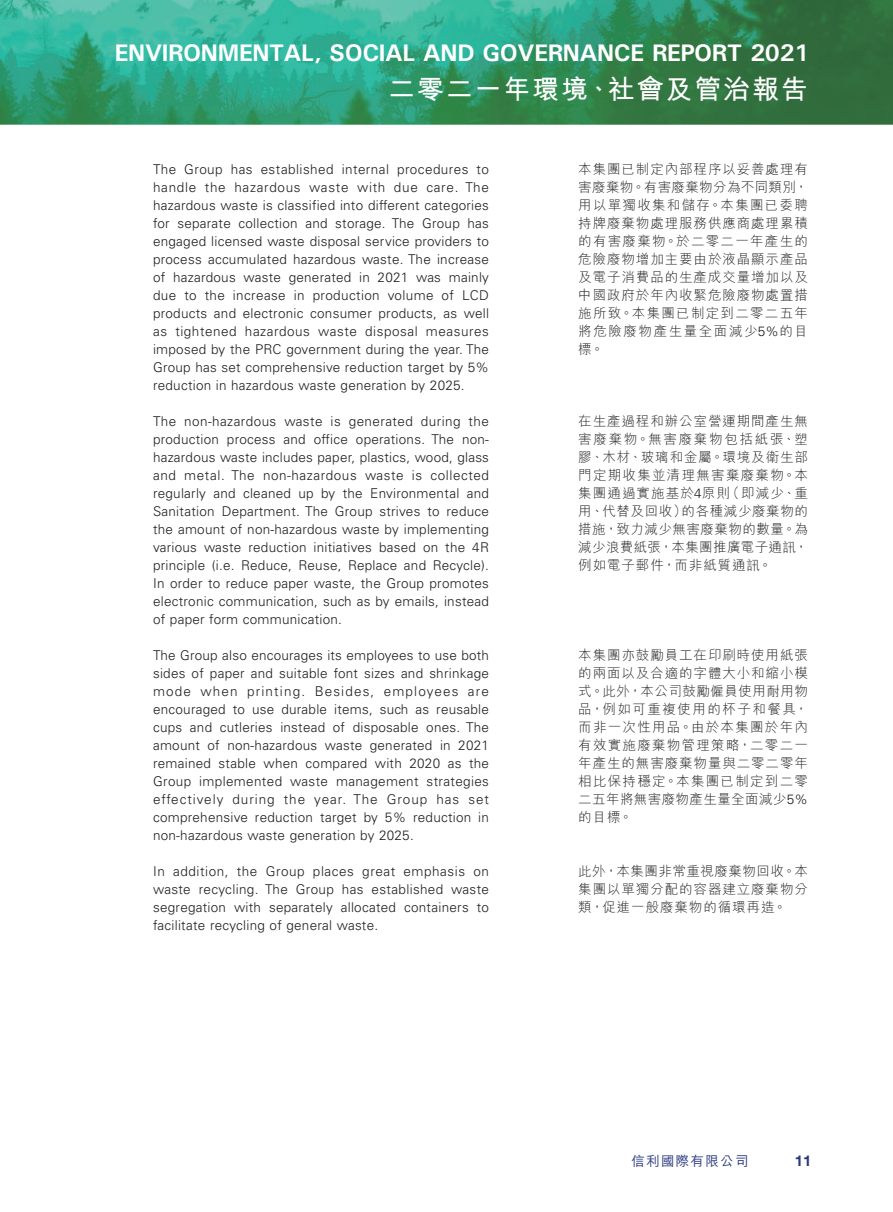
<style>
.page{position:relative;width:893px;height:1212px;background:#fff}
.page>*{position:absolute;margin:0;border:0;box-sizing:border-box;transform-origin:0 0}
.t1{font:27px "M Hei HK Bold E Ten B5 H";letter-spacing:.07em;color:#fff}
.t2{font:700 24px "Univers";letter-spacing:-.015em;color:#fff}
.t3{font:700 15px "Helvetica Neue LT Pro";color:#2b3980}
.t4{font:300 13.5px/18px "Univers LT Std";letter-spacing:.02em;color:#231f20;text-align:justify}
.t5{font:13.5px/18px "M Hei HK Light E Ten B5 H";letter-spacing:.065em;color:#231f20;text-align:justify}
.t6{font:13.5px "M Hei HK Medium E Ten B5 H";letter-spacing:.1em;color:#2b3980}
.s1{font-family:"Univers LT Std";font-weight:300}
</style>
<div class="page">
<img style="left:1px;top:0;width:892px;height:125px">
<img style="left:0;top:0;width:1px;height:125px">
<h2 class="t2" style="left:115px;top:38px;width:696px">ENVIRONMENTAL, SOCIAL AND GOVERNANCE REPORT 2021</h2>
<h1 class="t1" style="left:388px;top:78px;width:421px">二零二一年環境、社會及管治報告</h1>
<p class="t4" style="left:153px;top:161px;width:337px">The Group has established internal procedures to handle the hazardous waste with due care. The hazardous waste is classified into different categories for separate collection and storage. The Group has engaged licensed waste disposal service providers to process accumulated hazardous waste. The increase of hazardous waste generated in 2021 was mainly due to the increase in production volume of LCD products and electronic consumer products, as well as tightened hazardous waste disposal measures imposed by the PRC government during the year. The Group has set comprehensive reduction target by 5% reduction in hazardous waste generation by 2025.</p>
<p class="t4" style="left:153px;top:413px;width:337px">The non-hazardous waste is generated during the production process and office operations. The non&shy;hazardous waste includes paper, plastics, wood, glass and metal. The non-hazardous waste is collected regularly and cleaned up by the Environmental and Sanitation Department. The Group strives to reduce the amount of non-hazardous waste by implementing various waste reduction initiatives based on the 4R principle (i.e. Reduce, Reuse, Replace and Recycle).<br>In order to reduce paper waste, the Group promotes electronic communication, such as by emails, instead of paper form communication.</p>
<p class="t4" style="left:153px;top:647px;width:337px">The Group also encourages its employees to use both sides of paper and suitable font sizes and shrinkage mode when printing. Besides, employees are encouraged to use durable items, such as reusable cups and cutleries instead of disposable ones. The amount of non-hazardous waste generated in 2021 remained stable when compared with 2020 as the Group implemented waste management strategies effectively during the year. The Group has set comprehensive reduction target by 5% reduction in non-hazardous waste generation by 2025.</p>
<p class="t4" style="left:153px;top:863px;width:337px">In addition, the Group places great emphasis on waste recycling. The Group has established waste segregation with separately allocated containers to facilitate recycling of general waste.</p>
<p class="t5" style="left:578px;top:161px;width:231px">本集團已制定內部程序以妥善處理有害廢棄物。有害廢棄物分為不同類別，用以單獨收集和儲存。本集團已委聘持牌廢棄物處理服務供應商處理累積的有害廢棄物。於二零二一年產生的危險廢物增加主要由於液晶顯示產品及電子消費品的生產成交量增加以及中國政府於年內收緊危險廢物處置措施所致。本集團已制定到二零二五年將危險廢物產生量全面減少<span class="s1">5%</span>的目標。</p>
<p class="t5" style="left:578px;top:413px;width:231px">在生產過程和辦公室營運期間產生無害廢棄物。無害廢棄物包括紙張、塑膠、木材、玻璃和金屬。環境及衛生部門定期收集並清理無害棄廢棄物。本集團通過實施基於<span class="s1">4</span>原則（即減少、重用、代替及回收）的各種減少廢棄物的措施，致力減少無害廢棄物的數量。為減少浪費紙張，本集團推廣電子通訊，例如電子郵件，而非紙質通訊。</p>
<p class="t5" style="left:578px;top:647px;width:231px">本集團亦鼓勵員工在印刷時使用紙張的兩面以及合適的字體大小和縮小模式。此外，本公司鼓勵僱員使用耐用物品，例如可重複使用的杯子和餐具，而非一次性用品。由於本集團於年內有效實施廢棄物管理策略，二零二一年產生的無害廢棄物量與二零二零年相比保持穩定。本集團已制定到二零二五年將無害廢物產生量全面減少<span class="s1">5%</span>的目標。</p>
<p class="t5" style="left:578px;top:863px;width:231px">此外，本集團非常重視廢棄物回收。本集團以單獨分配的容器建立廢棄物分類，促進一般廢棄物的循環再造。</p>
<p class="t6" style="left:631px;top:1156px;width:119px">信利國際有限公司</p>
<p class="t3" style="left:795px;top:1155px;width:18px">11</p>
</div>
